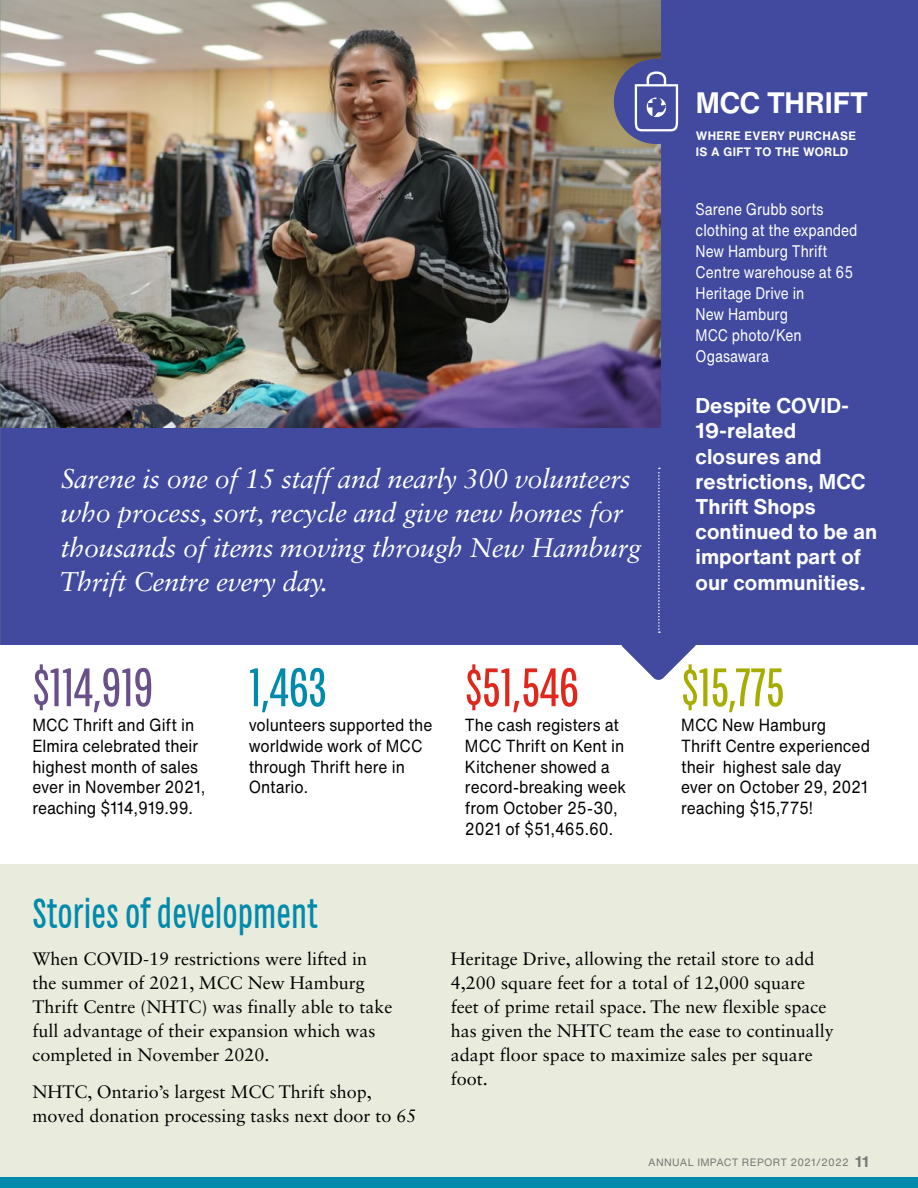
<style>
.page{position:relative;width:918px;height:1188px;background:#fff}
.page>*{position:absolute;margin:0;border:0;box-sizing:border-box;transform-origin:0 0}
.t1{font:54px "Chartwell Pies";letter-spacing:-.01em;color:#69508a}
.t2{font:54px "Chartwell Pies";color:#df271c}
.t3{font:54px "Chartwell Pies";color:#a7ac00}
.t4{font:54px "Chartwell Pies";color:#008aac}
.t5{font:42px "Chartwell Pies";color:#008aac}
.t6{font:700 29.1px "Helvetica Now Text";color:#fff}
.t7{font:italic 27px/34.5px "Sabon LT Std";letter-spacing:-.015em;color:#fff}
.t8{font:700 21px/25.2px "Helvetica Now Text";color:#fff}
.t9{font:18px/24px "Sabon LT Std";color:#000}
.t10{font:17.25px/20.7px "Helvetica Now Text";color:#000;scale:.9 1}
.t11{font:16.5px/21px "Helvetica Now Text";color:#fff;scale:.84 1}
.t12{font:700 12px/16.5px "Helvetica Now Text";letter-spacing:.035em;color:#fff}
.t13{font:10.5px "Helvetica Now Text";letter-spacing:.03em;color:#808285}
.s1{font-weight:700;font-size:15px}
</style>
<div class="page">
<div style="left:0;top:864px;width:918px;height:324px;background:#e9ebdd"></div>
<div style="left:0;top:0;width:918px;height:645px;background:#414a9f"></div>
<img style="left:0;top:0;width:661px;height:428px">
<div style="left:614px;top:59px;width:85px;height:85px;background:#414a9f;border-radius:50%"></div>
<svg style="left:635px;top:71px;width:43px;height:60px"></svg>
<svg style="left:621px;top:468px;width:75px;height:212px"></svg>
<div style="left:0;top:1177px;width:918px;height:11px;background:#008aac"></div>
<h3 class="t6" style="left:696px;top:80px;width:174px">MCC THRIFT</h3>
<p class="t12" style="left:696px;top:127px;width:162px">WHERE EVERY PURCHASE<br>IS A GIFT TO THE WORLD</p>
<h3 class="t7" style="left:60px;top:461px;width:583px">Sarene is one of 15 staff and nearly 300 volunteers who process, sort, recycle and give new homes for thousands of items moving through New Hamburg Thrift Centre every day.</h3>
<h1 class="t1" style="left:32px;top:654px;width:123px">$114,919</h1>
<p class="t10" style="left:32px;top:714px;width:194px">MCC Thrift and Gift in<br>Elmira celebrated their highest month of sales ever in November 2021, reaching $114,919.99.</p>
<h1 class="t4" style="left:249px;top:654px;width:80px">1,463</h1>
<p class="t10" style="left:249px;top:714px;width:206px">volunteers supported the worldwide work of MCC through Thrift here in<br>Ontario.</p>
<h2 class="t5" style="left:32px;top:888px;width:287px">Stories of development</h2>
<h1 class="t2" style="left:465px;top:654px;width:116px">$51,546</h1>
<p class="t10" style="left:465px;top:714px;width:181px">The cash registers at<br>MCC Thrift on Kent in<br>Kitchener showed a record-breaking week from October 25-30,<br>2021 of $51,465.60.</p>
<p class="t11" style="left:696px;top:199px;width:194px">Sarene Grubb sorts clothing at the expanded<br>New Hamburg Thrift<br>Centre warehouse at 65<br>Heritage Drive in<br>New Hamburg<br>MCC photo/Ken<br>Ogasawara</p>
<p class="t8" style="left:696px;top:393px;width:183px">Despite COVID-<br>19-related closures and restrictions, MCC<br>Thrift Shops continued to be an important part of our communities.</p>
<h1 class="t3" style="left:681px;top:654px;width:105px">$15,775</h1>
<p class="t10" style="left:681px;top:714px;width:211px">MCC New Hamburg<br>Thrift Centre experienced their highest sale day ever on October 29, 2021 reaching $15,775!</p>
<p class="t9" style="left:32px;top:946px;width:362px">When COVID-19 restrictions were lifted in the summer of 2021, MCC New Hamburg Thrift Centre (NHTC) was finally able to take full advantage of their expansion which was completed in November 2020.</p>
<p class="t9" style="left:32px;top:1079px;width:386px">NHTC, Ontario’s largest MCC Thrift shop, moved donation processing tasks next door to 65</p>
<p class="t9" style="left:451px;top:946px;width:385px">Heritage Drive, allowing the retail store to add 4,200 square feet for a total of 12,000 square feet of prime retail space. The new flexible space has given the NHTC team the ease to continually adapt floor space to maximize sales per square foot.</p>
<p class="t13" style="left:648px;top:1154px;width:222px">ANNUAL IMPACT REPORT 2021/2022 <span class="s1">11</span></p>
</div>
